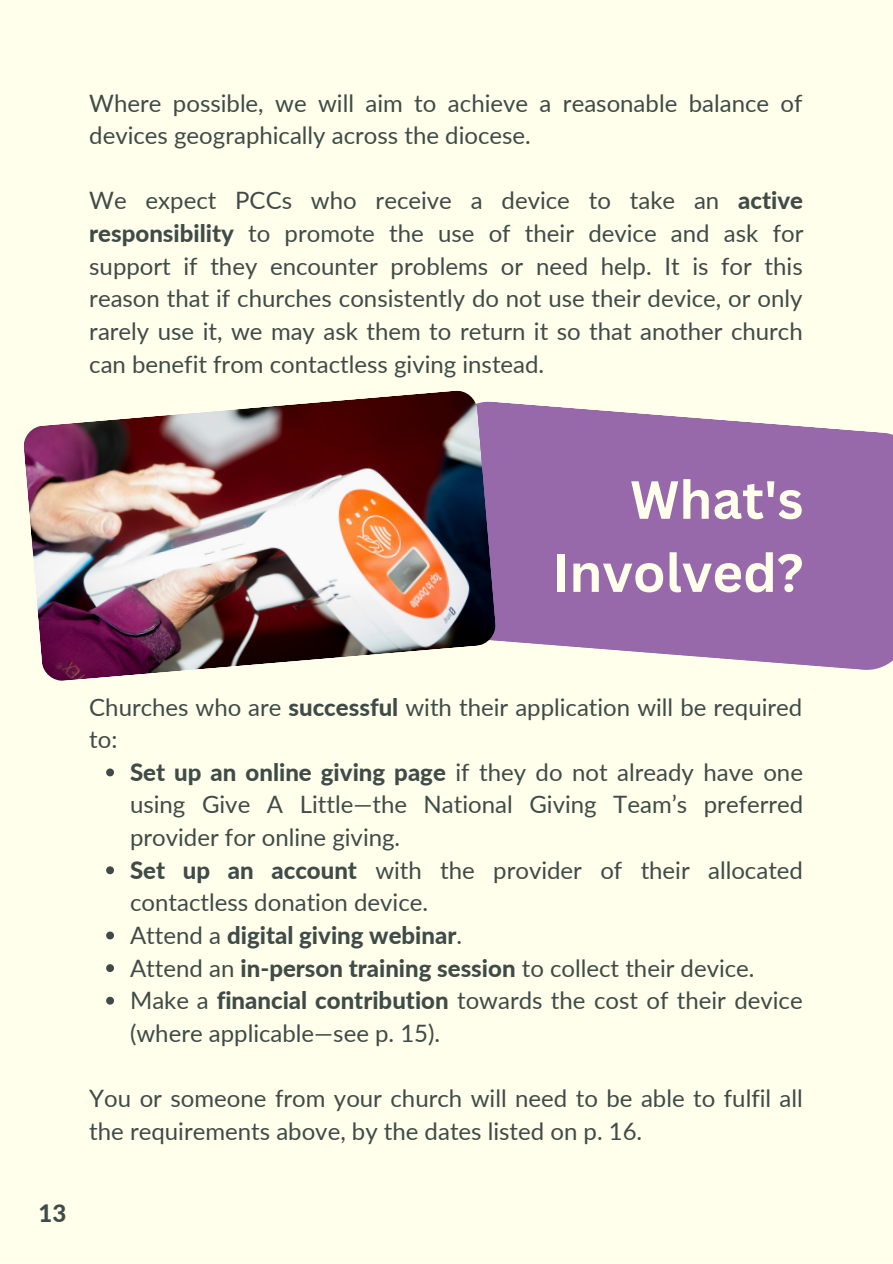
<style>
.page{position:relative;width:893px;height:1264px;background:#fff}
.page>*{position:absolute;margin:0;border:0;box-sizing:border-box;transform-origin:0 0}
.t1{font:700 52.5px/73.1px "Canva Sans";color:#ffffeb;text-align:right}
.t2{font:24px/32.5px "Lato";color:#3f4b48}
.t3{font:800 24px "Lato";color:#3f4b48}
.s1{font-weight:800}
.s2{font-weight:400}
</style>
<div class="page">
<div style="left:0;top:0;width:892px;height:1262px;background:#ffffeb"></div>
<svg style="left:496px;top:402px;width:396px;height:268px;background:#a279b1"></svg>
<img style="left:23px;top:390px;width:473px;height:291px">
<svg style="left:106px;top:768px;width:8px;height:8px"></svg>
<svg style="left:106px;top:866px;width:8px;height:8px"></svg>
<svg style="left:106px;top:931px;width:8px;height:8px"></svg>
<svg style="left:106px;top:964px;width:8px;height:8px"></svg>
<svg style="left:106px;top:996px;width:8px;height:8px"></svg>
<p class="t2" style="left:89px;top:86px;width:714px">Where possible, we will aim to achieve a reasonable balance of devices geographically across the diocese.</p>
<p class="t2" style="left:89px;top:184px;width:715px;text-align:justify">We expect PCCs who receive a device to take an <span class="s1">active responsibility</span> to promote the use of their device and ask for support if they encounter problems or need help. It is for this reason that if churches consistently do not use their device, or only rarely use it, we may ask them to return it so that another church can benefit from contactless giving instead.</p>
<p class="t1" style="left:552px;top:462px;width:253px">What's<br>Involved?</p>
<p class="t2" style="left:89px;top:690px;width:714px">Churches who are <span class="s1">successful</span> with their application will be required to:</p>
<p class="t2" style="left:130px;top:755px;width:674px;text-align:justify"><span class="s1">Set up an online giving page</span> if they do not already have one using Give A Little—the National Giving Team’s preferred provider for online giving.</p>
<p class="t2" style="left:130px;top:853px;width:674px"><span class="s1">Set up an account</span> with the provider of their allocated contactless donation device.</p>
<p class="t3" style="left:130px;top:920px;width:333px"><span class="s2">Attend a</span> digital giving webinar<span class="s2">.</span></p>
<p class="t2" style="left:130px;top:951px;width:626px">Attend an <span class="s1">in-person training session</span> to collect their device.</p>
<p class="t2" style="left:130px;top:983px;width:674px">Make a <span class="s1">financial contribution</span> towards the cost of their device (where applicable—see p. 15).</p>
<p class="t2" style="left:89px;top:1081px;width:715px">You or someone from your church will need to be able to fulfil all the requirements above, by the dates listed on p. 16.</p>
<p class="t3" style="left:39px;top:1198px;width:29px">13</p>
</div>
